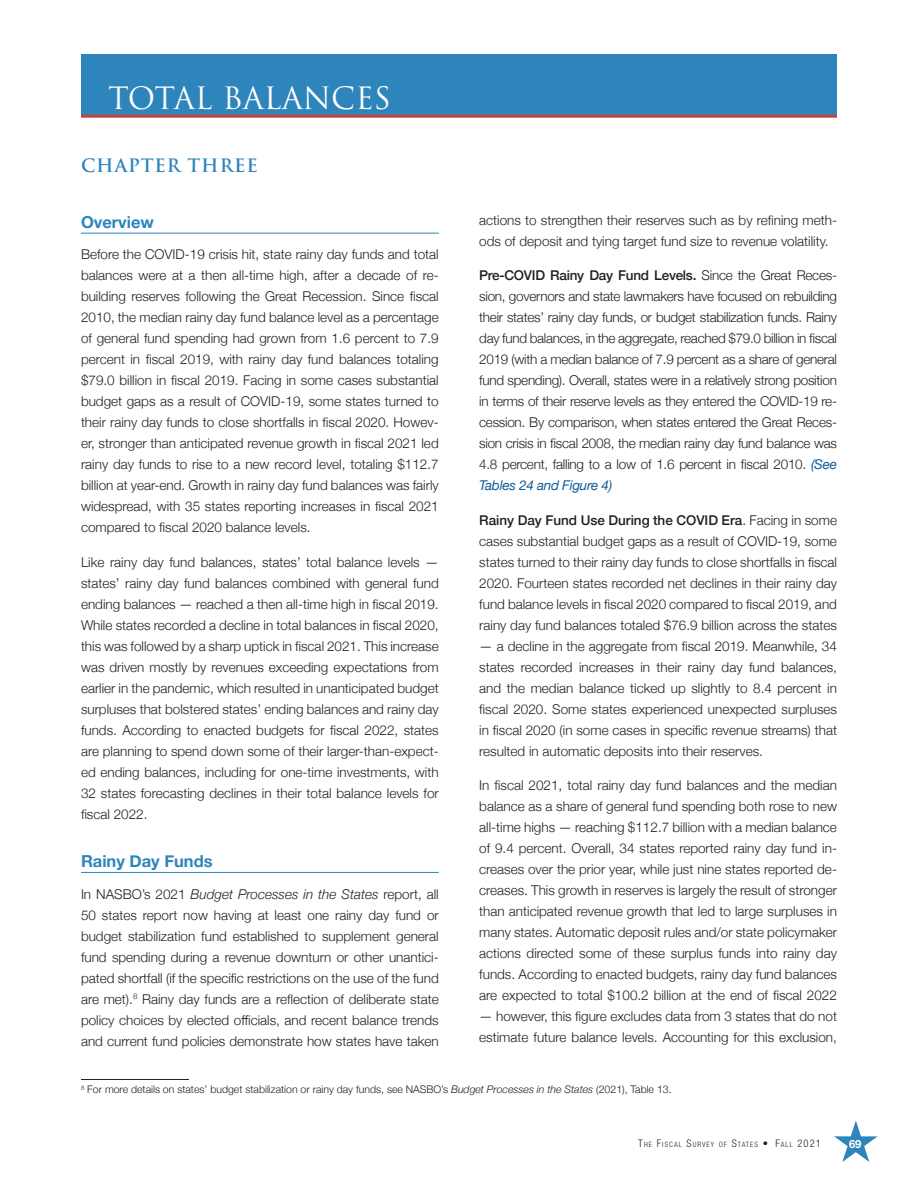
<style>
.page{position:relative;width:918px;height:1188px;background:#fff}
.page>*{position:absolute;margin:0;border:0;box-sizing:border-box;transform-origin:0 0}
.t1{font:30px "Trajan";color:#fff}
.t2{font:700 18px "Trajan";letter-spacing:.05em;color:#2d85bc}
.t3{font:700 16.5px "Helvetica Neue";color:#2d85bc}
.t4{font:300 13.5px/21px "Helvetica Neue";color:#231f20;text-align:justify}
.t5{font:700 11.25px "Helvetica Neue";color:#fff}
.t6{font:300 10.5px "Helvetica Neue";color:#231f20}
.t7{font:300 condensed 7.35px "Helvetica Neue";letter-spacing:.145em;color:#231f20}
.s1{font-style:italic}
.s2{font-weight:500}
.s3{font-weight:400;font-style:italic;color:#105c98}
.s4{font-size:10.5px}
</style>
<div class="page">
<svg style="left:834px;top:1121px;width:44px;height:41px"></svg>
<div style="left:81px;top:54px;width:756px;height:62px;background:#2d85bc"></div>
<hr style="left:81px;top:115px;width:756px;height:3px;background:#c14441">
<hr style="left:81px;top:233px;width:358px;height:1px;background:#2d85bc">
<hr style="left:81px;top:872px;width:358px;height:1px;background:#2d85bc">
<hr style="left:81px;top:1079px;width:108px;height:1px;background:#231f20">
<h1 class="t1" style="left:108px;top:80px;width:284px">TOTAL BALANCES</h1>
<h2 class="t2" style="left:81px;top:154px;width:178px">CHAPTER THREE</h2>
<p class="t3" style="left:81px;top:209px;width:75px">Overview</p>
<p class="t4" style="left:81px;top:243px;width:359px">Before the COVID-19 crisis hit, state rainy day funds and total balances were at a then all-time high, after a decade of re&shy;building reserves following the Great Recession. Since fiscal 2010, the median rainy day fund balance level as a percentage of general fund spending had grown from 1.6 percent to 7.9 percent in fiscal 2019, with rainy day fund balances totaling $79.0 billion in fiscal 2019. Facing in some cases substantial budget gaps as a result of COVID-19, some states turned to their rainy day funds to close shortfalls in fiscal 2020. Howev&shy;er, stronger than anticipated revenue growth in fiscal 2021 led rainy day funds to rise to a new record level, totaling $112.7 billion at year-end. Growth in rainy day fund balances was fairly widespread, with 35 states reporting increases in fiscal 2021 compared to fiscal 2020 balance levels.</p>
<p class="t4" style="left:81px;top:551px;width:359px">Like rainy day fund balances, states’ total balance levels — states’ rainy day fund balances combined with general fund ending balances — reached a then all-time high in fiscal 2019.<br>While states recorded a decline in total balances in fiscal 2020, this was followed by a sharp uptick in fiscal 2021. This increase was driven mostly by revenues exceeding expectations from earlier in the pandemic, which resulted in unanticipated budget surpluses that bolstered states’ ending balances and rainy day funds. According to enacted budgets for fiscal 2022, states are planning to spend down some of their larger-than-expect&shy;ed ending balances, including for one-time investments, with 32 states forecasting declines in their total balance levels for fiscal 2022.</p>
<p class="t3" style="left:81px;top:848px;width:133px">Rainy Day Funds</p>
<p class="t4" style="left:81px;top:882px;width:359px">In NASBO’s 2021 <span class="s1">Budget Processes in the States</span> report, all 50 states report now having at least one rainy day fund or budget stabilization fund established to supplement general fund spending during a revenue downturn or other unantici&shy;pated shortfall (if the specific restrictions on the use of the fund are met).<sup>8</sup> Rainy day funds are a reflection of deliberate state policy choices by elected officials, and recent balance trends and current fund policies demonstrate how states have taken</p>
<p class="t4" style="left:479px;top:208px;width:359px">actions to strengthen their reserves such as by refining meth&shy;ods of deposit and tying target fund size to revenue volatility.</p>
<p class="t4" style="left:479px;top:264px;width:359px"><span class="s2">Pre-COVID Rainy Day Fund Levels.</span> Since the Great Reces&shy;sion, governors and state lawmakers have focused on rebuilding their states’ rainy day funds, or budget stabilization funds. Rainy day fund balances, in the aggregate, reached $79.0 billion in fiscal 2019 (with a median balance of 7.9 percent as a share of general fund spending). Overall, states were in a relatively strong position in terms of their reserve levels as they entered the COVID-19 re&shy;cession. By comparison, when states entered the Great Reces&shy;sion crisis in fiscal 2008, the median rainy day fund balance was 4.8 percent, falling to a low of 1.6 percent in fiscal 2010. <span class="s3">(See Tables 24 and Figure 4)</span></p>
<p class="t4" style="left:479px;top:508px;width:359px"><span class="s2">Rainy Day Fund Use During the COVID Era</span>. Facing in some cases substantial budget gaps as a result of COVID-19, some states turned to their rainy day funds to close shortfalls in fiscal 2020. Fourteen states recorded net declines in their rainy day fund balance levels in fiscal 2020 compared to fiscal 2019, and rainy day fund balances totaled $76.9 billion across the states</p>
<p class="t4" style="left:479px;top:634px;width:359px">— a decline in the aggregate from fiscal 2019. Meanwhile, 34 states recorded increases in their rainy day fund balances, and the median balance ticked up slightly to 8.4 percent in fiscal 2020. Some states experienced unexpected surpluses in fiscal 2020 (in some cases in specific revenue streams) that resulted in automatic deposits into their reserves.</p>
<p class="t4" style="left:479px;top:774px;width:359px">In fiscal 2021, total rainy day fund balances and the median balance as a share of general fund spending both rose to new all-time highs — reaching $112.7 billion with a median balance of 9.4 percent. Overall, 34 states reported rainy day fund in&shy;creases over the prior year, while just nine states reported de&shy;creases. This growth in reserves is largely the result of stronger than anticipated revenue growth that led to large surpluses in many states. Automatic deposit rules and/or state policymaker actions directed some of these surplus funds into rainy day funds. According to enacted budgets, rainy day fund balances are expected to total $100.2 billion at the end of fiscal 2022</p>
<p class="t4" style="left:479px;top:1005px;width:359px">— however, this figure excludes data from 3 states that do not estimate future balance levels. Accounting for this exclusion,</p>
<p class="t6" style="left:81px;top:1081px;width:592px"><sup>8</sup> For more details on states’ budget stabilization or rainy day funds, see NASBO’s <span class="s1">Budget Processes in the States</span> (2021), Table 13.</p>
<p class="t7" style="left:638px;top:1140px;width:184px"><span class="s4">T</span>HE <span class="s4">F</span>ISCAL <span class="s4">S</span>URVEY OF <span class="s4">S</span>TATES <span class="s4">• F</span>ALL <span class="s4">2021</span></p>
<p class="t5" style="left:849px;top:1135px;width:14px">69</p>
</div>
